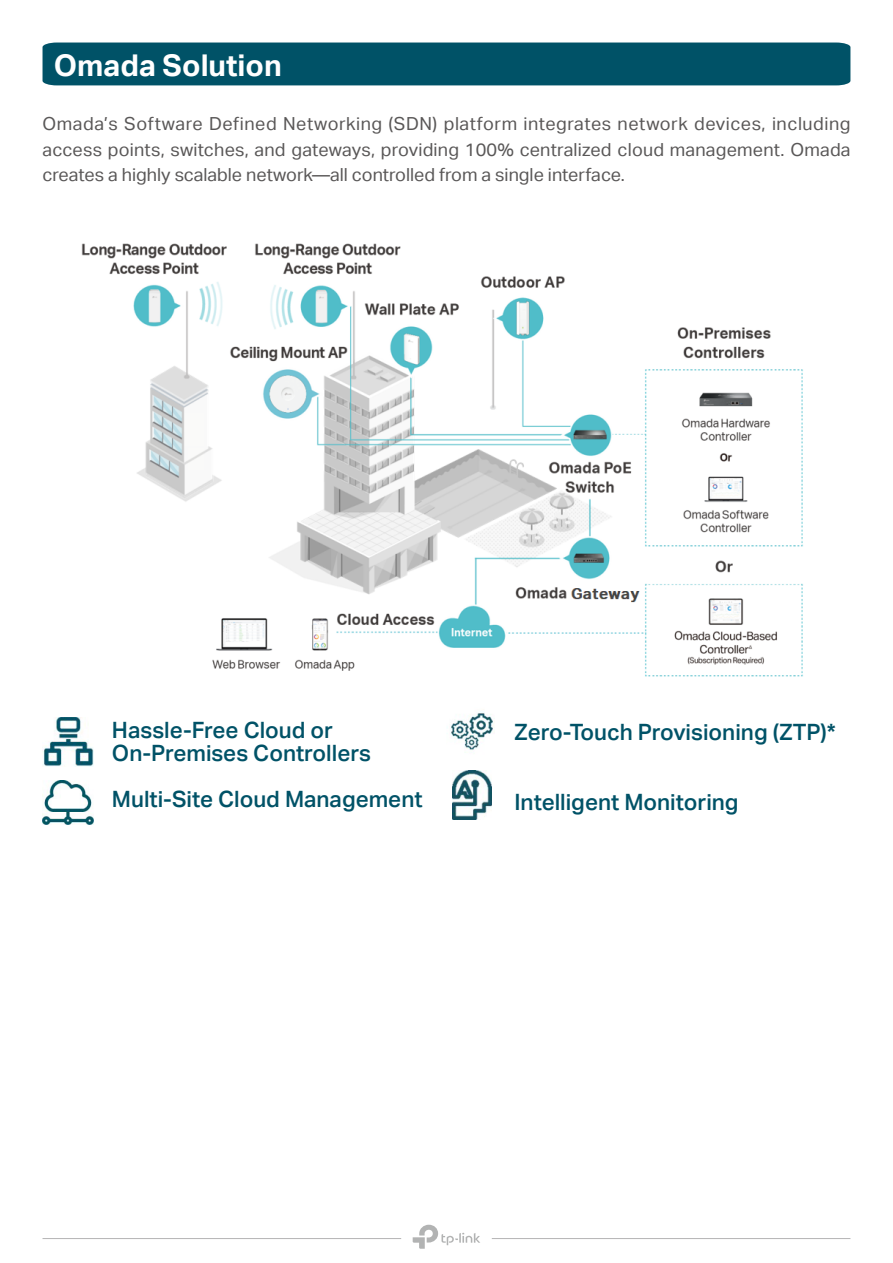
<style>
.page{position:relative;width:893px;height:1263px;background:#fff}
.page>*{position:absolute;margin:0;border:0;box-sizing:border-box;transform-origin:0 0}
.t1{font:30px "TP Link Aktiv Bold";color:#fff}
.t2{font:22.5px/22.8px "TP Link Aktiv Medium";color:#005267}
.t3{font:18px/25.5px "TP Link Aktiv Regular";color:#595757;text-align:justify}
</style>
<div class="page">
<hr style="left:43px;top:1238px;width:358px;height:1px;background:#b5b4b5">
<hr style="left:492px;top:1238px;width:358px;height:1px;background:#b5b4b5">
<svg style="left:413px;top:1225px;width:67px;height:24px"></svg>
<div style="left:43px;top:43px;width:807px;height:42px;background:#005267"></div>
<img style="left:81px;top:243px;width:722px;height:434px">
<img style="left:43px;top:717px;width:51px;height:49px">
<img style="left:43px;top:780px;width:51px;height:44px">
<img style="left:451px;top:712px;width:44px;height:38px">
<img style="left:453px;top:771px;width:39px;height:48px">
<h1 class="t1" style="left:54px;top:48px;width:229px">Omada Solution</h1>
<p class="t3" style="left:43px;top:111px;width:810px">Omada’s Software Defined Networking (SDN) platform integrates network devices, including access points, switches, and gateways, providing 100% centralized cloud management. Omada creates a highly scalable network—all controlled from a single interface.</p>
<p class="t2" style="left:112px;top:719px;width:260px">Hassle-Free Cloud or<br>On-Premises Controllers</p>
<p class="t2" style="left:112px;top:788px;width:312px">Multi-Site Cloud Management</p>
<p class="t2" style="left:514px;top:720px;width:323px">Zero-Touch Provisioning (ZTP)*</p>
<p class="t2" style="left:514px;top:791px;width:226px">Intelligent Monitoring</p>
</div>
